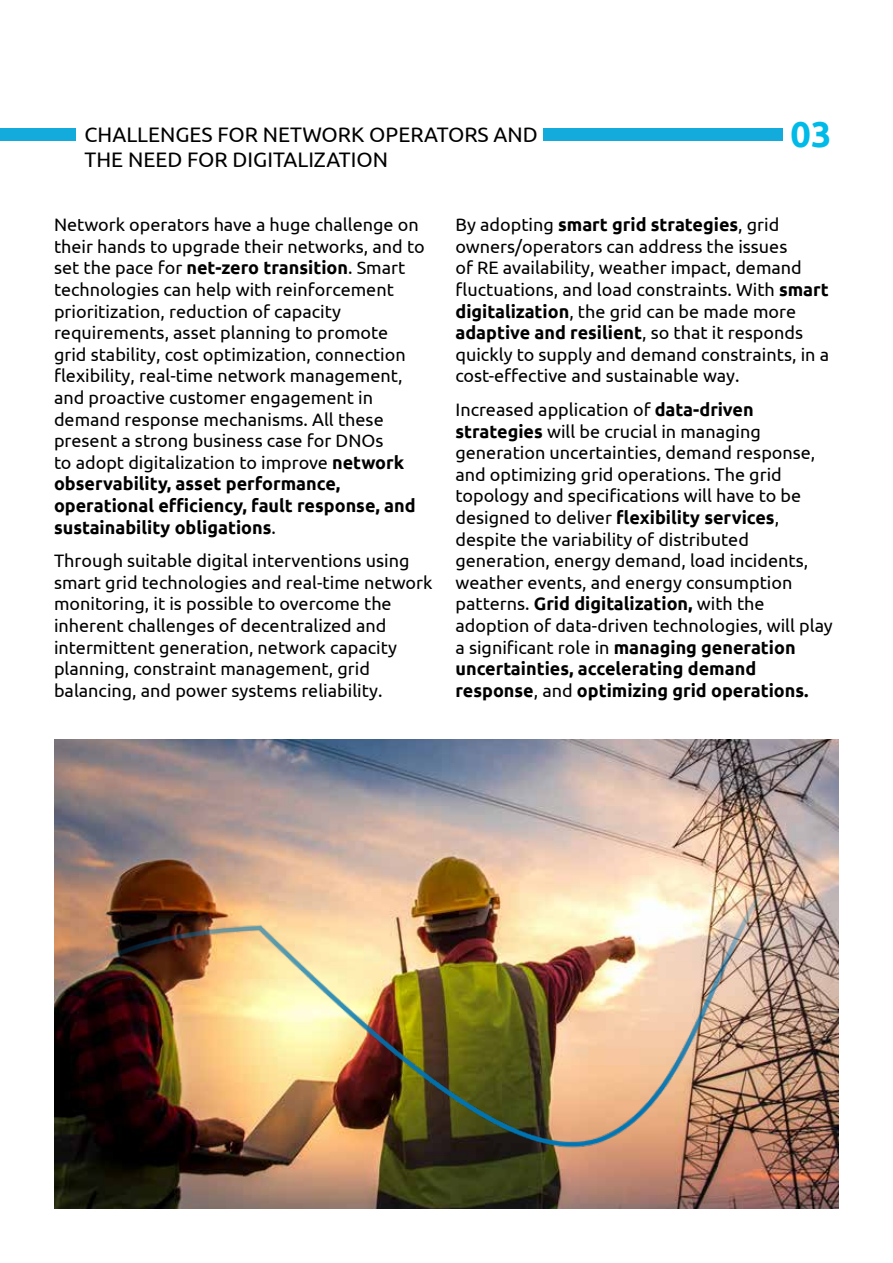
<style>
.page{position:relative;width:893px;height:1263px;background:#fff}
.page>*{position:absolute;margin:0;border:0;box-sizing:border-box;transform-origin:0 0}
.t1{font:700 36px "Ubuntu";color:#00bae8}
.t2{font:21px/25.2px "Ubuntu";color:#000}
.t3{font:18px/21.6px "Ubuntu";color:#000}
.s1{font-weight:700}
</style>
<div class="page">
<img style="left:55px;top:739px;width:783px;height:469px">
<img style="left:54px;top:787px;width:785px;height:391px">
<div style="left:544px;top:129px;width:239px;height:12px;background:#12abdb"></div>
<div style="left:0;top:129px;width:76px;height:12px;background:#12abdb"></div>
<p class="t2" style="left:85px;top:121px;width:455px">CHALLENGES FOR NETWORK OPERATORS AND<br>THE NEED FOR DIGITALIZATION</p>
<h1 class="t1" style="left:791px;top:112px;width:42px">03</h1>
<p class="t3" style="left:54px;top:213px;width:372px">Network operators have a huge challenge on their hands to upgrade their networks, and to set the pace for <span class="s1">net-zero transition</span>. Smart technologies can help with reinforcement prioritization, reduction of capacity requirements, asset planning to promote grid stability, cost optimization, connection flexibility, real-time network management, and proactive customer engagement in demand response mechanisms. All these present a strong business case for DNOs<br>to adopt digitalization to improve <span class="s1">network observability, asset performance, operational efficiency, fault response, and sustainability obligations</span>.</p>
<p class="t3" style="left:54px;top:549px;width:380px">Through suitable digital interventions using smart grid technologies and real-time network monitoring, it is possible to overcome the inherent challenges of decentralized and intermittent generation, network capacity planning, constraint management, grid balancing, and power systems reliability.</p>
<p class="t3" style="left:455px;top:213px;width:375px">By adopting <span class="s1">smart grid strategies</span>, grid owners/operators can address the issues<br>of RE availability, weather impact, demand fluctuations, and load constraints. With <span class="s1">smart digitalization</span>, the grid can be made more <span class="s1">adaptive and resilient</span>, so that it responds quickly to supply and demand constraints, in a cost-effective and sustainable way.</p>
<p class="t3" style="left:455px;top:398px;width:379px">Increased application of <span class="s1">data-driven strategies</span> will be crucial in managing generation uncertainties, demand response, and optimizing grid operations. The grid topology and specifications will have to be designed to deliver <span class="s1">flexibility services</span>, despite the variability of distributed generation, energy demand, load incidents, weather events, and energy consumption patterns. <span class="s1">Grid digitalization,</span> with the adoption of data-driven technologies, will play a significant role in <span class="s1">managing generation uncertainties, accelerating demand response</span>, and <span class="s1">optimizing grid operations.</span></p>
</div>
